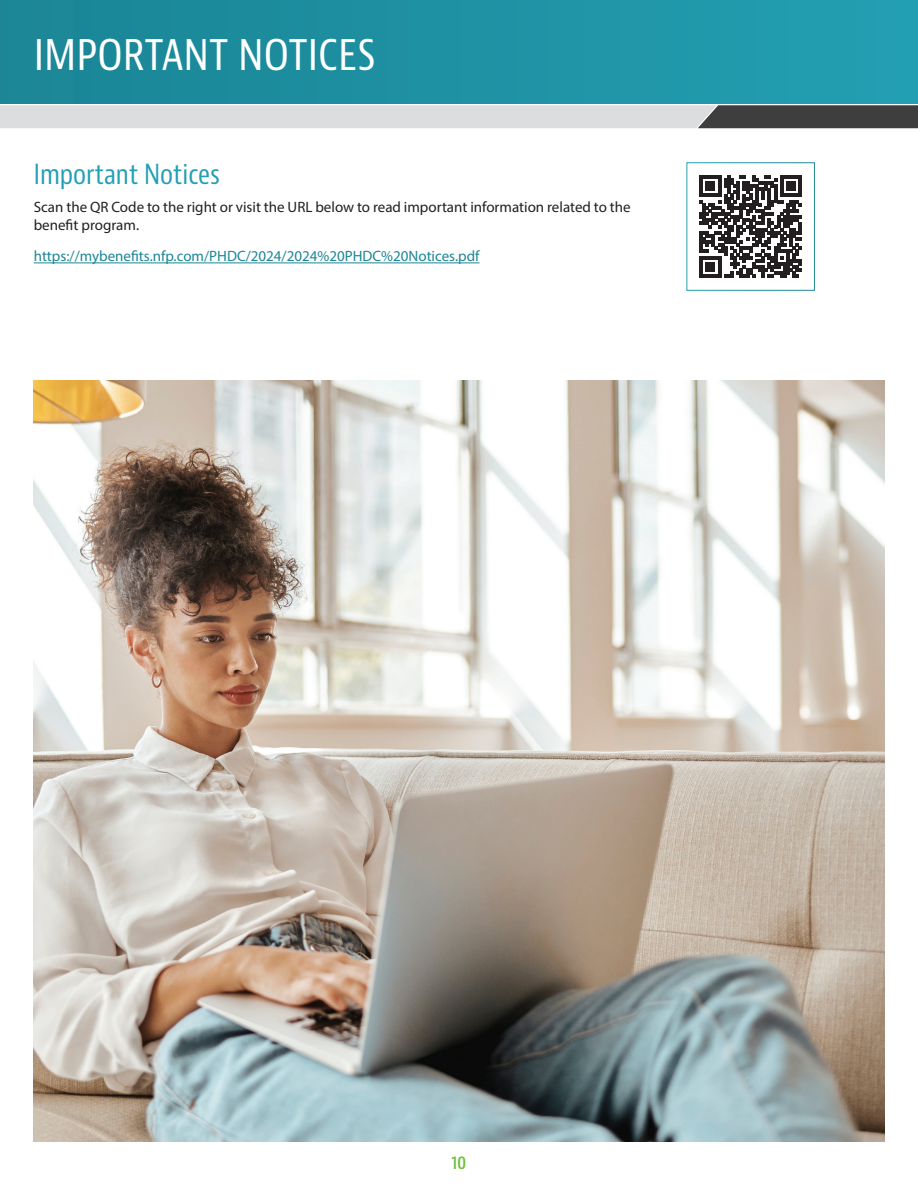
<style>
.page{position:relative;width:918px;height:1188px;background:#fff}
.page>*{position:absolute;margin:0;border:0;box-sizing:border-box;transform-origin:0 0}
.t1{font:condensed 45px "Bernino Sans";color:#fff}
.t2{font:condensed 27px "Bernino Sans";color:#239fb3}
.t3{font:600 condensed 18px "Bernino Sans";color:#74bf43}
.t4{font:15px/18px "Myriad Pro";color:#231f20}
.t5{font:15px "Myriad Pro";color:#1c8696}
</style>
<div class="page">
<div style="left:0;top:0;width:918px;height:104px;background:linear-gradient(to right,#1a8595,#239fb2)"></div>
<svg style="left:0;top:105px;width:918px;height:23px;background:#b8b9bb"></svg>
<img style="left:34px;top:380px;width:850px;height:762px">
<hr style="left:34px;top:263px;width:446px;height:1px;background:#1c8696">
<svg style="left:699px;top:175px;width:103px;height:103px"></svg>
<div style="left:687px;top:162px;width:128px;height:129px;border:1px solid #fff"></div>
<h1 class="t1" style="left:34px;top:26px;width:343px">IMPORTANT NOTICES</h1>
<h2 class="t2" style="left:34px;top:157px;width:188px">Important Notices</h2>
<p class="t4" style="left:34px;top:198px;width:599px">Scan the QR Code to the right or visit the URL below to read important information related to the benefit program.</p>
<p class="t5" style="left:34px;top:247px;width:447px">https://mybenefits.nfp.com/PHDC/2024/2024%20PHDC%20Notices.pdf</p>
<p class="t3" style="left:451px;top:1151px;width:17px">10</p>
</div>
